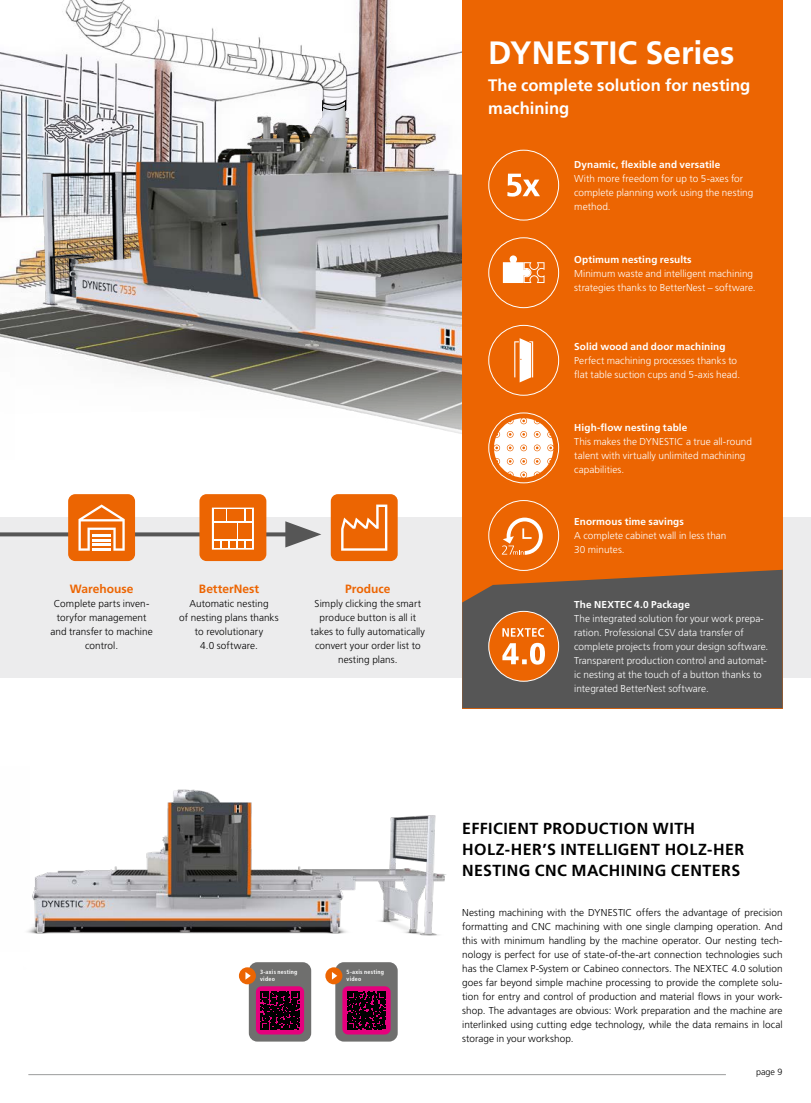
<style>
.page{position:relative;width:811px;height:1103px;background:#fff}
.page>*{position:absolute;margin:0;border:0;box-sizing:border-box;transform-origin:0 0}
.t1{font:700 32.3px "Frutiger";letter-spacing:-.005em;color:#fff}
.t2{font:700 16.6px/22.2px "Frutiger";color:#fff}
.t3{font:700 16px/21px "Frutiger";letter-spacing:.025em;color:#000}
.t4{font:700 12px "Frutiger";color:#ec6502}
.t5{font:300 10px/14px "Frutiger";letter-spacing:.005em;color:#000;text-align:center}
.t6{font:300 10px/14px "Frutiger";letter-spacing:.005em;color:#fff}
.t7{font:700 10px "Frutiger";letter-spacing:.01em;color:#fff}
.t8{font:300 9px "Frutiger";color:#000}
.t9{font:700 condensed 6px/7px "Frutiger";letter-spacing:.035em;color:#fff}
</style>
<div class="page">
<img style="left:0;top:0;width:462px;height:61px">
<img style="left:0;top:61px;width:462px;height:373px">
<svg style="left:322px;top:100px;width:24px;height:14px"></svg>
<img style="left:0;top:97px;width:15px;height:337px">
<div style="left:0;top:517px;width:811px;height:161px;background:#ececed"></div>
<svg style="left:0;top:532px;width:285px;height:4px"></svg>
<svg style="left:285px;top:521px;width:36px;height:26px"></svg>
<div style="left:462px;top:0;width:320px;height:708px;background:#ec6502"></div>
<svg style="left:462px;top:570px;width:320px;height:138px;background:#615750"></svg>
<img style="left:27px;top:789px;width:419px;height:253px">
<div style="left:331px;top:494px;width:67px;height:67px;background:#ec6502;border-radius:7px"></div>
<svg style="left:341px;top:504px;width:47px;height:47px"></svg>
<div style="left:68px;top:494px;width:67px;height:67px;background:#ec6502;border-radius:7px"></div>
<svg style="left:78px;top:504px;width:47px;height:47px"></svg>
<div style="left:199px;top:494px;width:67px;height:67px;background:#ec6502;border-radius:7px"></div>
<svg style="left:211px;top:507px;width:43px;height:43px"></svg>
<div style="left:214px;top:510px;width:11px;height:11px;background:#ec6502"></div>
<div style="left:246px;top:510px;width:6px;height:11px;background:#ec6502"></div>
<svg style="left:507px;top:174px;width:33px;height:23px"></svg>
<div style="left:488px;top:150px;width:71px;height:71px;border:1px solid #fff;border-radius:50%"></div>
<svg style="left:503px;top:255px;width:41px;height:28px"></svg>
<div style="left:488px;top:237px;width:71px;height:71px;border:1px solid #fff;border-radius:50%"></div>
<svg style="left:514px;top:338px;width:19px;height:44px"></svg>
<div style="left:488px;top:325px;width:71px;height:71px;border:1px solid #fff;border-radius:50%"></div>
<svg style="left:502px;top:517px;width:41px;height:38px"></svg>
<div style="left:488px;top:500px;width:71px;height:71px;border:1px solid #fff;border-radius:50%"></div>
<div style="left:489px;top:611px;width:69px;height:70px;background:#ec6502;border-radius:50%"></div>
<svg style="left:502px;top:643px;width:43px;height:21px"></svg>
<svg style="left:502px;top:628px;width:42px;height:9px"></svg>
<div style="left:488px;top:611px;width:71px;height:71px;border:1px solid #fff;border-radius:50%"></div>
<svg style="left:489px;top:413px;width:69px;height:70px"></svg>
<svg style="left:494px;top:418px;width:59px;height:59px"></svg>
<div style="left:488px;top:412px;width:71px;height:71px;border:1px solid #fff;border-radius:50%"></div>
<hr style="left:28px;top:1074px;width:698px;height:1px;background:#9c9d9d">
<div style="left:335px;top:962px;width:63px;height:79px;background:#6f6f6e;border-radius:9px"></div>
<div style="left:342px;top:986px;width:48px;height:48px;background:#e5007d;border-radius:6px"></div>
<svg style="left:347px;top:991px;width:39px;height:39px"></svg>
<div style="left:325px;top:967px;width:17px;height:17px;background:#ec6502;border-radius:50%"></div>
<svg style="left:332px;top:972px;width:5px;height:7px"></svg>
<div style="left:249px;top:962px;width:62px;height:79px;background:#6f6f6e;border-radius:9px"></div>
<div style="left:256px;top:986px;width:48px;height:48px;background:#e5007d;border-radius:6px"></div>
<svg style="left:261px;top:991px;width:38px;height:39px"></svg>
<div style="left:239px;top:967px;width:17px;height:17px;background:#ec6502;border-radius:50%"></div>
<svg style="left:245px;top:972px;width:6px;height:7px"></svg>
<p class="t4" style="left:70px;top:581px;width:65px">Warehouse</p>
<p class="t5" style="left:50px;top:596px;width:104px">Complete parts inven&shy;toryfor management and transfer to machine control.</p>
<p class="t4" style="left:199px;top:581px;width:62px">BetterNest</p>
<p class="t5" style="left:179px;top:596px;width:101px">Automatic nesting<br>of nesting plans thanks to revolutionary<br>4.0 software.</p>
<p class="t4" style="left:345px;top:581px;width:47px">Produce</p>
<p class="t5" style="left:310px;top:596px;width:116px">Simply clicking the smart produce button is all it takes to fully automatically convert your order list to nesting plans.</p>
<h1 class="t1" style="left:488px;top:34px;width:248px">DYNESTIC Series</h1>
<h2 class="t2" style="left:488px;top:74px;width:264px">The complete solution for nesting machining</h2>
<p class="t7" style="left:574px;top:159px;width:148px">Dynamic, flexible and versatile</p>
<p class="t6" style="left:574px;top:172px;width:181px">With more freedom for up to 5-axes for complete planning work using the nesting method.</p>
<p class="t7" style="left:574px;top:253px;width:119px">Optimum nesting results</p>
<p class="t6" style="left:574px;top:266px;width:183px">Minimum waste and intelligent machining strategies thanks to BetterNest – software.</p>
<p class="t7" style="left:574px;top:341px;width:153px">Solid wood and door machining</p>
<p class="t6" style="left:574px;top:354px;width:167px">Perfect machining processes thanks to flat table suction cups and 5-axis head.</p>
<p class="t7" style="left:574px;top:421px;width:115px">High-flow nesting table</p>
<p class="t6" style="left:574px;top:434px;width:179px">This makes the DYNESTIC a true all-round talent with virtually unlimited machining capabilities.</p>
<p class="t7" style="left:574px;top:516px;width:111px">Enormous time savings</p>
<p class="t6" style="left:574px;top:529px;width:154px">A complete cabinet wall in less than<br>30 minutes.</p>
<p class="t7" style="left:574px;top:599px;width:117px">The NEXTEC 4.0 Package</p>
<p class="t6" style="left:574px;top:612px;width:195px">The integrated solution for your work prepa&shy;ration. Professional CSV data transfer of complete projects from your design software.<br>Transparent production control and automat&shy;ic nesting at the touch of a button thanks to integrated BetterNest software.</p>
<p class="t9" style="left:260px;top:968px;width:39px">3-axis nesting video</p>
<p class="t9" style="left:347px;top:968px;width:39px">5-axis nesting video</p>
<h3 class="t3" style="left:462px;top:818px;width:283px">EFFICIENT PRODUCTION WITH<br>HOLZ-HER’S INTELLIGENT HOLZ-HER<br>NESTING CNC MACHINING CENTERS</h3>
<p class="t5" style="left:462px;top:905px;width:322px;text-align:justify">Nesting machining with the DYNESTIC offers the advantage of precision formatting and CNC machining with one single clamping operation. And this with minimum handling by the machine operator. Our nesting tech&shy;nology is perfect for use of state-of-the-art connection technologies such has the Clamex P-System or Cabineo connectors. The NEXTEC 4.0 solution goes far beyond simple machine processing to provide the complete solu&shy;tion for entry and control of production and material flows in your work&shy;shop. The advantages are obvious: Work preparation and the machine are interlinked using cutting edge technology, while the data remains in local storage in your workshop.</p>
<p class="t8" style="left:756px;top:1066px;width:28px">page 9</p>
</div>
